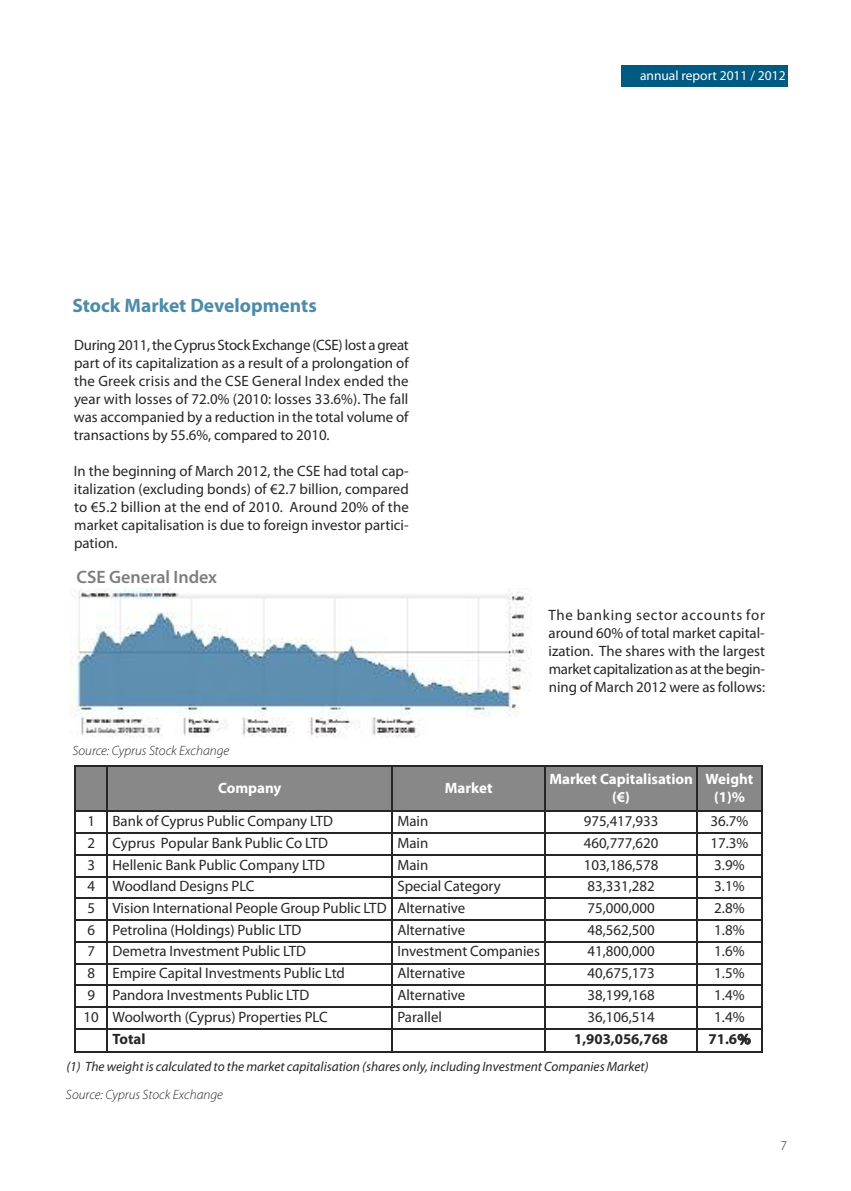
<style>
.page{position:relative;width:851px;height:1191px;background:#fff}
.page>*{position:absolute;margin:0;border:0;box-sizing:border-box;transform-origin:0 0}
.t1{font:700 19.5px "Myriad Pro";color:#4d8ca8}
.t2{font:600 18px "Myriad Pro";color:#7d7d7d}
.t3{font:15px/18px "Myriad Pro";color:#272627;text-align:justify}
.t4{font:700 15px/18px "Myriad Pro";color:#fff;text-align:center}
.t5{font:700 15px "Myriad Pro";color:#272627}
.t6{font:italic 13.5px "Myriad Pro";color:#272627}
.t7{font:italic 300 13.5px "Myriad Pro";color:#272627}
.t8{font:13.5px "Myriad Pro";color:#fff}
.t9{font:300 13.5px "Myriad Pro";color:#272627}
</style>
<div class="page">
<div style="left:621px;top:66px;width:166px;height:21px;background:#005b83"></div>
<img style="left:71px;top:589px;width:459px;height:148px">
<div style="left:74px;top:765px;width:33px;height:46px;background:#888"></div>
<div style="left:107px;top:765px;width:285px;height:46px;background:#888"></div>
<div style="left:392px;top:765px;width:153px;height:46px;background:#888"></div>
<div style="left:545px;top:765px;width:152px;height:46px;background:#888"></div>
<div style="left:697px;top:765px;width:65px;height:46px;background:#888"></div>
<svg style="left:737px;top:1033px;width:13px;height:11px"></svg>
<hr style="left:74px;top:765px;width:2px;height:287px;background:#272627">
<hr style="left:107px;top:765px;width:1px;height:287px;background:#272627">
<hr style="left:391px;top:765px;width:2px;height:287px;background:#272627">
<hr style="left:544px;top:765px;width:2px;height:287px;background:#272627">
<hr style="left:696px;top:765px;width:1px;height:287px;background:#272627">
<hr style="left:761px;top:765px;width:1px;height:287px;background:#272627">
<hr style="left:74px;top:765px;width:688px;height:2px;background:#272627">
<hr style="left:74px;top:810px;width:688px;height:2px;background:#272627">
<hr style="left:74px;top:832px;width:688px;height:2px;background:#272627">
<hr style="left:74px;top:854px;width:688px;height:1px;background:#272627">
<hr style="left:74px;top:876px;width:688px;height:1px;background:#272627">
<hr style="left:74px;top:897px;width:688px;height:2px;background:#272627">
<hr style="left:74px;top:919px;width:688px;height:1px;background:#272627">
<hr style="left:74px;top:941px;width:688px;height:1px;background:#272627">
<hr style="left:74px;top:962px;width:688px;height:2px;background:#272627">
<hr style="left:74px;top:984px;width:688px;height:2px;background:#272627">
<hr style="left:74px;top:1006px;width:688px;height:1px;background:#272627">
<hr style="left:74px;top:1028px;width:688px;height:1px;background:#272627">
<hr style="left:74px;top:1051px;width:688px;height:1px;background:#272627">
<h1 class="t1" style="left:72px;top:298px;width:246px">Stock Market Developments</h1>
<p class="t3" style="left:74px;top:337px;width:336px">During 2011, the Cyprus Stock Exchange (CSE) lost a great part of its capitalization as a result of a prolongation of the Greek crisis and the CSE General Index ended the year with losses of 72.0% (2010: losses 33.6%). The fall was accompanied by a reduction in the total volume of transactions by 55.6%, compared to 2010.</p>
<p class="t3" style="left:74px;top:463px;width:336px">In the beginning of March 2012, the CSE had total cap&shy;italization (excluding bonds) of €2.7 billion, compared to €5.2 billion at the end of 2010. Around 20% of the market capitalisation is due to foreign investor partici&shy;pation.</p>
<p class="t2" style="left:77px;top:570px;width:142px">CSE General Index</p>
<p class="t7" style="left:72px;top:745px;width:158px">Source: Cyprus Stock Exchange</p>
<p class="t8" style="left:640px;top:71px;width:147px">annual report 2011 / 2012</p>
<p class="t3" style="left:548px;top:607px;width:218px">The banking sector accounts for around 60% of total market capital&shy;ization. The shares with the largest market capitalization as at the begin&shy;ning of March 2012 were as follows:</p>
<p class="t4" style="left:218px;top:780px;width:65px">Company</p>
<p class="t4" style="left:445px;top:780px;width:49px">Market</p>
<p class="t4" style="left:549px;top:771px;width:145px">Market Capitalisation (€)</p>
<p class="t4" style="left:705px;top:771px;width:49px">Weight (1)%</p>
<p class="t3" style="left:87px;top:813px;width:247px">1 Bank of Cyprus Public Company LTD</p>
<p class="t3" style="left:397px;top:813px;width:32px">Main</p>
<p class="t3" style="left:583px;top:813px;width:76px">975,417,933</p>
<p class="t3" style="left:710px;top:813px;width:40px">36.7%</p>
<p class="t3" style="left:87px;top:835px;width:242px">2 Cyprus Popular Bank Public Co LTD</p>
<p class="t3" style="left:397px;top:835px;width:32px">Main</p>
<p class="t3" style="left:583px;top:835px;width:76px">460,777,620</p>
<p class="t3" style="left:710px;top:835px;width:40px">17.3%</p>
<p class="t3" style="left:87px;top:856px;width:239px">3 Hellenic Bank Public Company LTD</p>
<p class="t3" style="left:397px;top:856px;width:32px">Main</p>
<p class="t3" style="left:583px;top:856px;width:76px">103,186,578</p>
<p class="t3" style="left:714px;top:856px;width:32px">3.9%</p>
<p class="t3" style="left:87px;top:878px;width:168px">4 Woodland Designs PLC</p>
<p class="t3" style="left:397px;top:878px;width:105px">Special Category</p>
<p class="t3" style="left:587px;top:878px;width:69px">83,331,282</p>
<p class="t3" style="left:714px;top:878px;width:32px">3.1%</p>
<p class="t3" style="left:87px;top:900px;width:379px">5 Vision International People Group Public LTD Alternative</p>
<p class="t3" style="left:587px;top:900px;width:69px">75,000,000</p>
<p class="t3" style="left:714px;top:900px;width:32px">2.8%</p>
<p class="t3" style="left:87px;top:922px;width:215px">6 Petrolina (Holdings) Public LTD</p>
<p class="t3" style="left:397px;top:922px;width:69px">Alternative</p>
<p class="t3" style="left:587px;top:922px;width:69px">48,562,500</p>
<p class="t3" style="left:714px;top:922px;width:32px">1.8%</p>
<p class="t3" style="left:87px;top:943px;width:220px">7 Demetra Investment Public LTD</p>
<p class="t3" style="left:397px;top:943px;width:144px">Investment Companies</p>
<p class="t3" style="left:587px;top:943px;width:69px">41,800,000</p>
<p class="t3" style="left:714px;top:943px;width:32px">1.6%</p>
<p class="t3" style="left:87px;top:965px;width:259px">8 Empire Capital Investments Public Ltd</p>
<p class="t3" style="left:397px;top:965px;width:69px">Alternative</p>
<p class="t3" style="left:587px;top:965px;width:69px">40,675,173</p>
<p class="t3" style="left:714px;top:965px;width:32px">1.5%</p>
<p class="t3" style="left:87px;top:987px;width:223px">9 Pandora Investments Public LTD</p>
<p class="t3" style="left:397px;top:987px;width:69px">Alternative</p>
<p class="t3" style="left:587px;top:987px;width:69px">38,199,168</p>
<p class="t3" style="left:714px;top:987px;width:32px">1.4%</p>
<p class="t3" style="left:83px;top:1008px;width:245px">10 Woolworth (Cyprus) Properties PLC</p>
<p class="t3" style="left:397px;top:1008px;width:46px">Parallel</p>
<p class="t3" style="left:587px;top:1008px;width:69px">36,106,514</p>
<p class="t3" style="left:714px;top:1008px;width:32px">1.4%</p>
<p class="t5" style="left:113px;top:1033px;width:34px">Total</p>
<p class="t5" style="left:574px;top:1033px;width:96px">1,903,056,768</p>
<p class="t5" style="left:708px;top:1033px;width:44px">71.6%</p>
<p class="t6" style="left:66px;top:1061px;width:583px">(1) The weight is calculated to the market capitalisation (shares only, including Investment Companies Market)</p>
<p class="t7" style="left:66px;top:1089px;width:158px">Source: Cyprus Stock Exchange</p>
<p class="t9" style="left:780px;top:1140px;width:8px">7</p>
</div>
